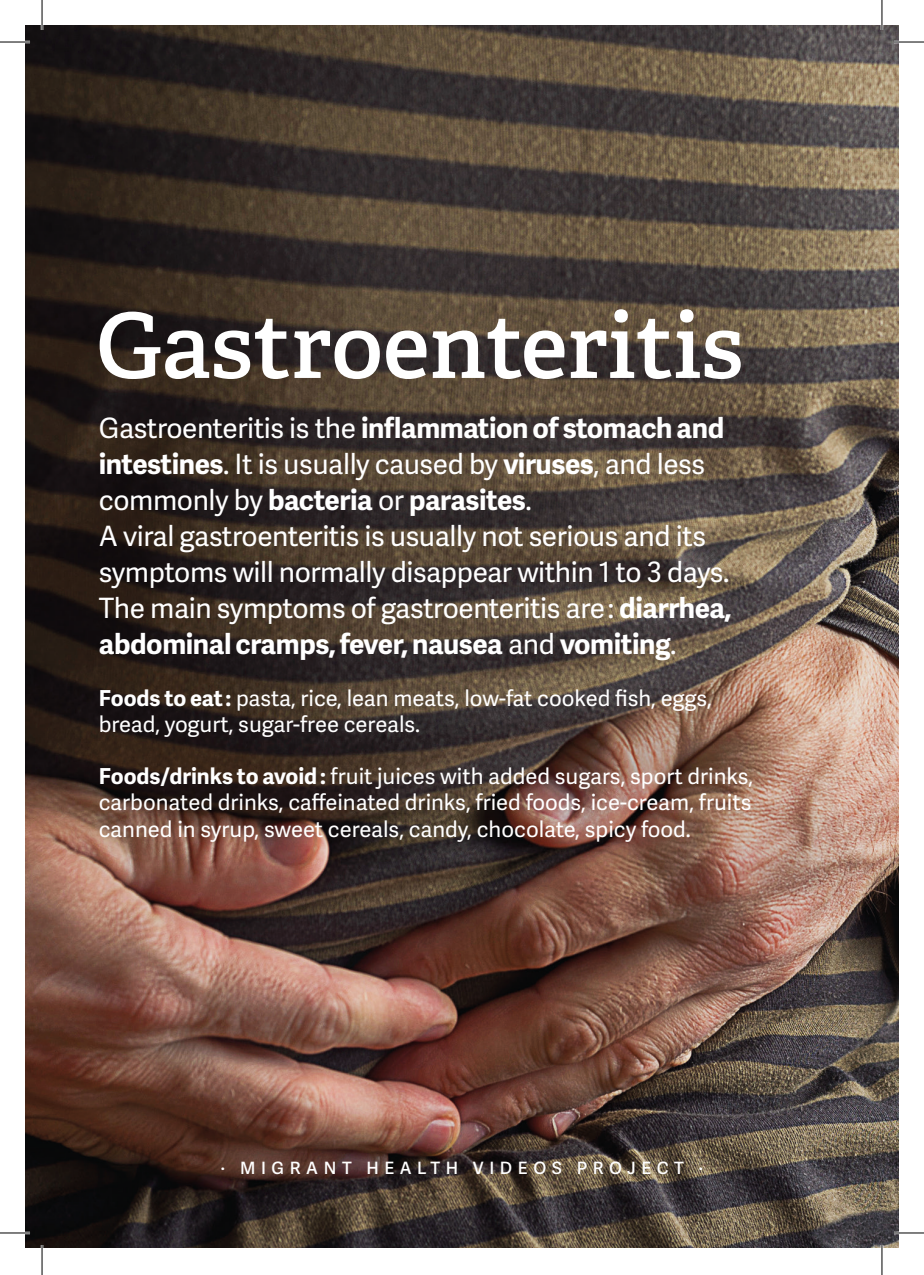
<style>
.page{position:relative;width:924px;height:1275px;background:#fff}
.page>*{position:absolute;margin:0;border:0;box-sizing:border-box;transform-origin:0 0}
.t1{font:600 90px "Adelle";color:#fff}
.t2{font:28px/36px "Adelle Sans";letter-spacing:-.015em;color:#fff}
.t3{font:22px/26.4px "Adelle Sans";color:#fff}
.t4{font:600 17px "Adelle Sans";letter-spacing:.33em;color:#fff}
.s1{font-weight:700}
</style>
<div class="page">
<img style="left:25px;top:25px;width:873px;height:1222px">
<hr style="left:0;top:41px;width:30px;height:2px;background:#fff">
<hr style="left:893px;top:41px;width:30px;height:2px;background:#fff">
<hr style="left:0;top:1231px;width:30px;height:3px;background:#fff">
<hr style="left:893px;top:1231px;width:30px;height:3px;background:#fff">
<hr style="left:41px;top:0;width:2px;height:30px;background:#fff">
<hr style="left:41px;top:1245px;width:2px;height:30px;background:#fff">
<hr style="left:880px;top:0;width:2px;height:30px;background:#fff">
<hr style="left:880px;top:1245px;width:2px;height:30px;background:#fff">
<hr style="left:0;top:42px;width:30px;height:1px;background:#000">
<hr style="left:893px;top:42px;width:30px;height:1px;background:#000">
<hr style="left:0;top:1232px;width:30px;height:1px;background:#000">
<hr style="left:893px;top:1232px;width:30px;height:1px;background:#000">
<hr style="left:42px;top:0;width:1px;height:30px;background:#000">
<hr style="left:42px;top:1245px;width:1px;height:30px;background:#000">
<hr style="left:881px;top:0;width:1px;height:30px;background:#000">
<hr style="left:881px;top:1245px;width:1px;height:30px;background:#000">
<h1 class="t1" style="left:96px;top:290px;width:649px">Gastroenteritis</h1>
<p class="t2" style="left:99px;top:409px;width:634px">Gastroenteritis is the <span class="s1">inflammation of stomach and intestines</span>. It is usually caused by <span class="s1">viruses</span>, and less commonly by <span class="s1">bacteria</span> or <span class="s1">parasites</span>.<br>A viral gastroenteritis is usually not serious and its symptoms will normally disappear within 1 to 3 days.<br>The main symptoms of gastroenteritis are : <span class="s1">diarrhea, abdominal cramps, fever, nausea</span> and <span class="s1">vomiting</span>.</p>
<p class="t3" style="left:99px;top:684px;width:614px"><span class="s1">Foods to eat :</span> pasta, rice, lean meats, low-fat cooked fish, eggs, bread, yogurt, sugar-free cereals.</p>
<p class="t3" style="left:99px;top:762px;width:655px;text-align:justify"><span class="s1">Foods/drinks to avoid :</span> fruit juices with added sugars, sport drinks, carbonated drinks, caffeinated drinks, fried foods, ice-cream, fruits canned in syrup, sweet cereals, candy, chocolate, spicy food.</p>
<p class="t4" style="left:220px;top:1155px;width:484px">∙ MIGRANT HEALTH VIDEOS PROJECT ∙</p>
</div>
